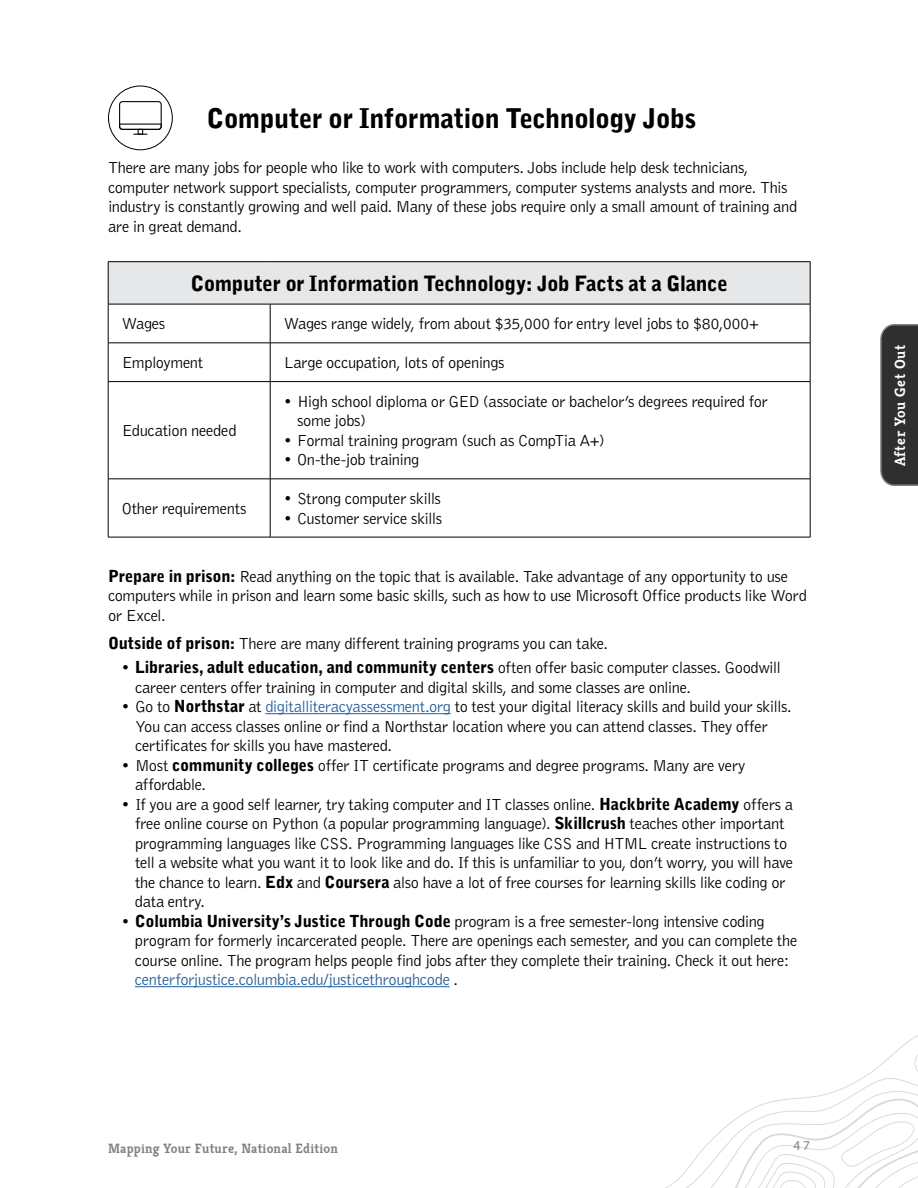
<style>
.page{position:relative;width:918px;height:1188px;background:#fff}
.page>*{position:absolute;margin:0;border:0;box-sizing:border-box;transform-origin:0 0}
.t1{font:900 27px "Bell Gothic";letter-spacing:-.02em;color:#000}
.t2{font:900 21px "Bell Gothic";letter-spacing:-.02em;color:#000}
.t3{font:300 16.5px/19.5px "Bell Gothic";letter-spacing:-.025em;color:#000}
.t4{font:700 15px "Kreon";letter-spacing:.04em;color:#fff}
.t5{font:700 13.5px "Kreon";letter-spacing:.015em;color:#808285}
.t6{font:13.5px "Myriad Pro";color:#808285}
.s1{font-weight:900}
.s2{color:#215e9e}
</style>
<div class="page">
<svg style="left:665px;top:1035px;width:253px;height:153px"></svg>
<div style="left:108px;top:262px;width:702px;height:42px;background:#e6e7e8"></div>
<hr style="left:108px;top:261px;width:162px;height:1px;background:#000">
<hr style="left:108px;top:262px;width:1px;height:42px;background:#000">
<hr style="left:270px;top:261px;width:540px;height:1px;background:#000">
<hr style="left:810px;top:262px;width:1px;height:42px;background:#000">
<hr style="left:108px;top:304px;width:162px;height:1px;background:#000">
<hr style="left:108px;top:304px;width:1px;height:39px;background:#000">
<hr style="left:270px;top:304px;width:540px;height:1px;background:#000">
<hr style="left:270px;top:304px;width:1px;height:39px;background:#000">
<hr style="left:810px;top:304px;width:1px;height:39px;background:#000">
<hr style="left:108px;top:343px;width:162px;height:1px;background:#000">
<hr style="left:108px;top:343px;width:1px;height:38px;background:#000">
<hr style="left:270px;top:343px;width:540px;height:1px;background:#000">
<hr style="left:270px;top:343px;width:1px;height:38px;background:#000">
<hr style="left:810px;top:343px;width:1px;height:38px;background:#000">
<hr style="left:108px;top:381px;width:162px;height:1px;background:#000">
<hr style="left:108px;top:382px;width:1px;height:97px;background:#000">
<hr style="left:270px;top:381px;width:540px;height:1px;background:#000">
<hr style="left:270px;top:382px;width:1px;height:97px;background:#000">
<hr style="left:810px;top:382px;width:1px;height:97px;background:#000">
<hr style="left:108px;top:479px;width:162px;height:1px;background:#000">
<hr style="left:108px;top:479px;width:1px;height:58px;background:#000">
<hr style="left:270px;top:479px;width:540px;height:1px;background:#000">
<hr style="left:270px;top:479px;width:1px;height:58px;background:#000">
<hr style="left:810px;top:479px;width:1px;height:58px;background:#000">
<hr style="left:108px;top:537px;width:162px;height:1px;background:#000">
<hr style="left:270px;top:537px;width:540px;height:1px;background:#000">
<hr style="left:265px;top:713px;width:186px;height:1px;background:#215e9e">
<hr style="left:135px;top:986px;width:315px;height:1px;background:#215e9e">
<div style="left:108px;top:86px;width:65px;height:64px;border:1px solid #000;border-radius:50%"></div>
<svg style="left:119px;top:101px;width:43px;height:34px"></svg>
<svg style="left:880px;top:324px;width:38px;height:162px;background:#373737"></svg>
<h1 class="t1" style="left:207px;top:102px;width:491px">Computer or Information Technology Jobs</h1>
<p class="t3" style="left:108px;top:159px;width:691px">There are many jobs for people who like to work with computers. Jobs include help desk technicians, computer network support specialists, computer programmers, computer systems analysts and more. This industry is constantly growing and well paid. Many of these jobs require only a small amount of training and are in great demand.</p>
<p class="t2" style="left:190px;top:271px;width:539px">Computer or Information Technology: Job Facts at a Glance</p>
<p class="t3" style="left:122px;top:315px;width:45px">Wages</p>
<p class="t3" style="left:284px;top:315px;width:477px">Wages range widely, from about $35,000 for entry level jobs to $80,000+</p>
<p class="t3" style="left:122px;top:353px;width:83px">Employment</p>
<p class="t3" style="left:284px;top:353px;width:223px">Large occupation, lots of openings</p>
<p class="t3" style="left:122px;top:421px;width:116px">Education needed</p>
<p class="t3" style="left:122px;top:499px;width:126px">Other requirements</p>
<p class="t3" style="left:297px;top:392px;width:472px;text-indent:-13px">• High school diploma or GED (associate or bachelor’s degrees required for some jobs)</p>
<p class="t3" style="left:284px;top:431px;width:323px">• Formal training program (such as CompTia A+)</p>
<p class="t3" style="left:284px;top:451px;width:137px">• On-the-job training</p>
<p class="t3" style="left:284px;top:489px;width:159px">• Strong computer skills</p>
<p class="t3" style="left:284px;top:509px;width:160px">• Customer service skills</p>
<p class="t3" style="left:108px;top:567px;width:700px"><span class="s1">Prepare in prison:</span> Read anything on the topic that is available. Take advantage of any opportunity to use computers while in prison and learn some basic skills, such as how to use Microsoft Office products like Word or Excel.</p>
<p class="t3" style="left:108px;top:634px;width:502px"><span class="s1">Outside of prison:</span> There are many different training programs you can take.</p>
<p class="t3" style="left:135px;top:658px;width:648px;text-indent:-13px">• <span class="s1">Libraries, adult education, and community centers</span> often offer basic computer classes. Goodwill career centers offer training in computer and digital skills, and some classes are online.</p>
<p class="t3" style="left:135px;top:697px;width:658px;text-indent:-13px">• Go to <span class="s1">Northstar</span> at <span class="s2">digitalliteracyassessment.org</span> to test your digital literacy skills and build your skills.<br>You can access classes online or find a Northstar location where you can attend classes. They offer certificates for skills you have mastered.</p>
<p class="t3" style="left:135px;top:756px;width:612px;text-indent:-13px">• Most <span class="s1">community colleges</span> offer IT certificate programs and degree programs. Many are very affordable.</p>
<p class="t3" style="left:135px;top:795px;width:660px;text-indent:-13px">• If you are a good self learner, try taking computer and IT classes online. <span class="s1">Hackbrite Academy</span> offers a free online course on Python (a popular programming language). <span class="s1">Skillcrush</span> teaches other important programming languages like CSS. Programming languages like CSS and HTML create instructions to tell a website what you want it to look like and do. If this is unfamiliar to you, don’t worry, you will have the chance to learn. <span class="s1">Edx</span> and <span class="s1">Coursera</span> also have a lot of free courses for learning skills like coding or data entry.</p>
<p class="t3" style="left:135px;top:912px;width:664px;text-indent:-13px">• <span class="s1">Columbia University’s Justice Through Code</span> program is a free semester-long intensive coding program for formerly incarcerated people. There are openings each semester, and you can complete the course online. The program helps people find jobs after they complete their training. Check it out here: <span class="s2">centerforjustice.columbia.edu/justicethroughcode</span> .</p>
<p class="t5" style="left:108px;top:1138px;width:231px">Mapping Your Future, National Edition</p>
<p class="t6" style="left:793px;top:1137px;width:18px">47</p>
<p class="t4" style="left:888px;top:466px;width:123px;rotate:-90deg">After You Get Out</p>
</div>
